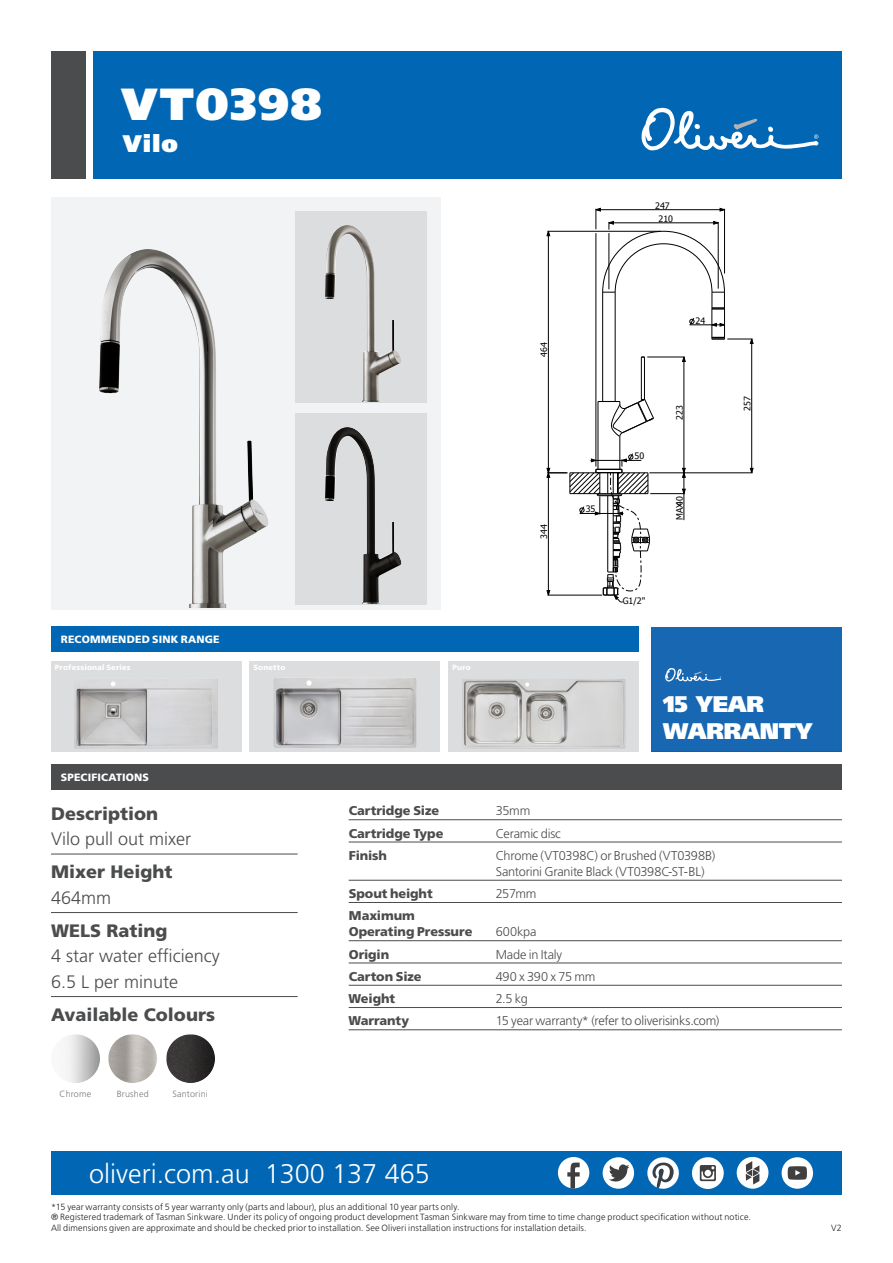
<style>
.page{position:relative;width:893px;height:1263px;background:#fff}
.page>*{position:absolute;margin:0;border:0;box-sizing:border-box;transform-origin:0 0}
.Main_Heading{font:900 45px "Frutiger LT Std";letter-spacing:.035em;color:#fff}
.t1{font:300 27px "Frutiger LT Std";color:#fff}
.Main_Heading-2{font:900 24px "Frutiger LT Std";color:#fff}
.t2{font:900 22.65px/27.2px "Frutiger LT Std";letter-spacing:-.015em;color:#fff}
.Paragraph_Style_3{font:300 18px/25.5px "Frutiger LT Std";color:#4b4c4d}
.Paragraph_Style_2{font:900 18px "Frutiger LT Std";color:#4b4c4d}
.Paragraph_Style_1{font:300 12.75px/15.9px "Frutiger LT Std";letter-spacing:-.015em;color:#4b4c4d}
.Paragraph_Style_1-2{font:900 12.75px/15.9px "Frutiger LT Std";letter-spacing:-.005em;color:#4b4c4d}
.t3{font:900 10.5px "Frutiger LT Std";letter-spacing:.015em;color:#fff}
.t4{font:300 9px/10.5px "Frutiger LT Std";letter-spacing:.015em;color:#231f20}
.t5{font:300 9px "Frutiger LT Std";letter-spacing:.02em;color:#76787b}
.t6{font:8.85px "Tahoma";color:#000}
.Acc_Model_Number{font:900 7.5px "Frutiger LT Std";letter-spacing:.02em;color:#fff}
</style>
<div class="page">
<div style="left:51px;top:764px;width:791px;height:26px;background:#4b4c4d"></div>
<div style="left:94px;top:51px;width:748px;height:128px;background:#0166b3"></div>
<svg style="left:641px;top:107px;width:177px;height:44px"></svg>
<div style="left:51px;top:627px;width:588px;height:25px;background:#0166b3"></div>
<div style="left:51px;top:51px;width:34px;height:128px;background:#4b4c4d"></div>
<div style="left:51px;top:1151px;width:791px;height:44px;background:#0166b3"></div>
<div style="left:558px;top:1157px;width:31px;height:31px;background:#fff;border-radius:50%"></div>
<svg style="left:567px;top:1162px;width:13px;height:26px"></svg>
<svg style="left:737px;top:1157px;width:31px;height:32px"></svg>
<svg style="left:692px;top:1157px;width:32px;height:32px"></svg>
<svg style="left:647px;top:1157px;width:32px;height:32px"></svg>
<div style="left:603px;top:1157px;width:31px;height:32px;background:#fff;border-radius:50%"></div>
<svg style="left:608px;top:1164px;width:22px;height:22px"></svg>
<div style="left:782px;top:1157px;width:31px;height:32px;background:#fff;border-radius:50%"></div>
<svg style="left:788px;top:1166px;width:19px;height:14px"></svg>
<div style="left:250px;top:661px;width:190px;height:91px;background:#dcdddf"></div>
<img style="left:274px;top:678px;width:142px;height:70px">
<div style="left:51px;top:661px;width:190px;height:91px;background:#dcdddf"></div>
<img style="left:74px;top:679px;width:144px;height:70px">
<div style="left:449px;top:661px;width:190px;height:91px;background:#dcdddf"></div>
<img style="left:462px;top:679px;width:163px;height:70px">
<hr style="left:349px;top:819px;width:493px;height:1px;background:#4b4c4d">
<hr style="left:349px;top:842px;width:493px;height:1px;background:#4b4c4d">
<hr style="left:349px;top:880px;width:493px;height:1px;background:#4b4c4d">
<hr style="left:349px;top:902px;width:493px;height:1px;background:#4b4c4d">
<hr style="left:349px;top:940px;width:493px;height:1px;background:#4b4c4d">
<hr style="left:349px;top:963px;width:493px;height:1px;background:#4b4c4d">
<hr style="left:349px;top:985px;width:493px;height:1px;background:#4b4c4d">
<hr style="left:349px;top:1007px;width:493px;height:1px;background:#4b4c4d">
<hr style="left:349px;top:1029px;width:493px;height:1px;background:#4b4c4d">
<svg style="left:682px;top:468px;width:2px;height:9px"></svg>
<hr style="left:548px;top:231px;width:1px;height:242px;background:#000">
<hr style="left:650px;top:493px;width:35px;height:1px;background:#000">
<hr style="left:649px;top:473px;width:104px;height:1px;background:#000">
<hr style="left:596px;top:233px;width:1px;height:234px;background:#000">
<hr style="left:641px;top:357px;width:1px;height:42px;background:#000">
<hr style="left:644px;top:357px;width:1px;height:42px;background:#000">
<hr style="left:684px;top:357px;width:1px;height:163px;background:#000">
<hr style="left:647px;top:357px;width:38px;height:1px;background:#000">
<hr style="left:751px;top:339px;width:1px;height:134px;background:#000">
<hr style="left:547px;top:231px;width:114px;height:1px;background:#000">
<hr style="left:598px;top:401px;width:1px;height:68px;background:#000">
<hr style="left:602px;top:292px;width:1px;height:109px;background:#000">
<hr style="left:615px;top:292px;width:1px;height:109px;background:#000">
<hr style="left:620px;top:437px;width:1px;height:32px;background:#000">
<svg style="left:547px;top:453px;width:103px;height:150px"></svg>
<svg style="left:598px;top:399px;width:56px;height:38px"></svg>
<svg style="left:596px;top:208px;width:157px;height:136px"></svg>
<div style="left:652px;top:628px;width:190px;height:123px;background:#1767b3"></div>
<svg style="left:665px;top:668px;width:56px;height:14px"></svg>
<hr style="left:51px;top:854px;width:247px;height:1px;background:#4b4c4d">
<hr style="left:51px;top:912px;width:247px;height:1px;background:#4b4c4d">
<hr style="left:51px;top:996px;width:247px;height:1px;background:#4b4c4d">
<img style="left:108px;top:1034px;width:49px;height:49px">
<img style="left:65px;top:1034px;width:35px;height:49px">
<img style="left:166px;top:1034px;width:49px;height:49px">
<div style="left:51px;top:198px;width:389px;height:412px;background:#f2f3f4"></div>
<img style="left:99px;top:249px;width:169px;height:359px">
<div style="left:295px;top:211px;width:132px;height:192px;background:#dcdddf"></div>
<img style="left:325px;top:225px;width:76px;height:177px">
<div style="left:295px;top:413px;width:132px;height:192px;background:#dcdddf"></div>
<img style="left:325px;top:427px;width:77px;height:177px">
<p class="Main_Heading" style="left:122px;top:77px;width:202px">VT0398</p>
<p class="Main_Heading-2" style="left:123px;top:129px;width:57px">Vilo</p>
<p class="t6" style="left:655px;top:199px;width:16px">247</p>
<p class="t6" style="left:658px;top:213px;width:16px">210</p>
<p class="t3" style="left:61px;top:633px;width:160px">RECOMMENDED SINK RANGE</p>
<p class="Acc_Model_Number" style="left:55px;top:663px;width:77px">Professional Series</p>
<p class="Acc_Model_Number" style="left:253px;top:663px;width:34px">Sonetto</p>
<p class="Acc_Model_Number" style="left:452px;top:663px;width:20px">Puro</p>
<p class="t3" style="left:61px;top:771px;width:89px">SPECIFICATIONS</p>
<p class="t6" style="left:538px;top:357px;width:16px;rotate:-90deg">464</p>
<p class="t6" style="left:538px;top:539px;width:16px;rotate:-90deg">344</p>
<p class="t6" style="left:696px;top:315px;width:11px">24</p>
<p class="t6" style="left:586px;top:503px;width:11px">35</p>
<p class="t6" style="left:634px;top:450px;width:11px">50</p>
<p class="t6" style="left:623px;top:595px;width:24px">G1/2"</p>
<p class="t6" style="left:674px;top:420px;width:16px;rotate:-90deg">223</p>
<p class="t6" style="left:674px;top:520px;width:25px;rotate:-90deg">MAX 40</p>
<p class="t6" style="left:741px;top:411px;width:16px;rotate:-90deg">257</p>
<p class="t2" style="left:663px;top:690px;width:151px">15 YEAR<br>WARRANTY</p>
<p class="Paragraph_Style_2" style="left:51px;top:803px;width:109px">Description</p>
<p class="Paragraph_Style_3" style="left:51px;top:827px;width:142px">Vilo pull out mixer</p>
<p class="Paragraph_Style_2" style="left:51px;top:861px;width:123px">Mixer Height</p>
<p class="Paragraph_Style_3" style="left:51px;top:885px;width:62px">464mm</p>
<p class="Paragraph_Style_2" style="left:51px;top:920px;width:118px">WELS Rating</p>
<p class="Paragraph_Style_3" style="left:51px;top:944px;width:170px">4 star water efficiency<br>6.5 L per minute</p>
<p class="Paragraph_Style_2" style="left:51px;top:1004px;width:165px">Available Colours</p>
<p class="t5" style="left:60px;top:1089px;width:33px">Chrome</p>
<p class="t5" style="left:117px;top:1089px;width:34px">Brushed</p>
<p class="t5" style="left:172px;top:1089px;width:37px">Santorini</p>
<p class="Paragraph_Style_1-2" style="left:349px;top:803px;width:92px">Cartridge Size</p>
<p class="Paragraph_Style_1" style="left:496px;top:803px;width:36px">35mm</p>
<p class="Paragraph_Style_1-2" style="left:349px;top:825px;width:96px">Cartridge Type</p>
<p class="Paragraph_Style_1" style="left:496px;top:825px;width:67px">Ceramic disc</p>
<p class="Paragraph_Style_1-2" style="left:349px;top:847px;width:40px">Finish</p>
<p class="Paragraph_Style_1" style="left:496px;top:848px;width:221px">Chrome (VT0398C) or Brushed (VT0398B)<br>Santorini Granite Black (VT0398C-ST-BL)</p>
<p class="Paragraph_Style_1-2" style="left:349px;top:885px;width:85px">Spout height</p>
<p class="Paragraph_Style_1" style="left:496px;top:886px;width:42px">257mm</p>
<p class="Paragraph_Style_1-2" style="left:349px;top:908px;width:125px">Maximum<br>Operating Pressure</p>
<p class="Paragraph_Style_1" style="left:496px;top:924px;width:42px">600kpa</p>
<p class="Paragraph_Style_1-2" style="left:349px;top:946px;width:42px">Origin</p>
<p class="Paragraph_Style_1" style="left:496px;top:946px;width:68px">Made in Italy</p>
<p class="Paragraph_Style_1-2" style="left:349px;top:968px;width:74px">Carton Size</p>
<p class="Paragraph_Style_1" style="left:496px;top:969px;width:101px">490 x 390 x 75 mm</p>
<p class="Paragraph_Style_1-2" style="left:348px;top:990px;width:48px">Weight</p>
<p class="Paragraph_Style_1" style="left:496px;top:991px;width:34px">2.5 kg</p>
<p class="Paragraph_Style_1-2" style="left:348px;top:1013px;width:62px">Warranty</p>
<p class="Paragraph_Style_1" style="left:496px;top:1013px;width:225px">15 year warranty* (refer to oliverisinks.com)</p>
<h2 class="t1" style="left:89px;top:1158px;width:342px">oliveri.com.au 1300 137 465</h2>
<p class="t4" style="left:51px;top:1201px;width:701px">*15 year warranty consists of 5 year warranty only (parts and labour), plus an additional 10 year parts only.<br>® Registered trademark of Tasman Sinkware. Under its policy of ongoing product development Tasman Sinkware may from time to time change product specification without notice.<br>All dimensions given are approximate and should be checked prior to installation. See Oliveri installation instructions for installation details.</p>
<p class="t4" style="left:831px;top:1222px;width:12px">V2</p>
</div>
